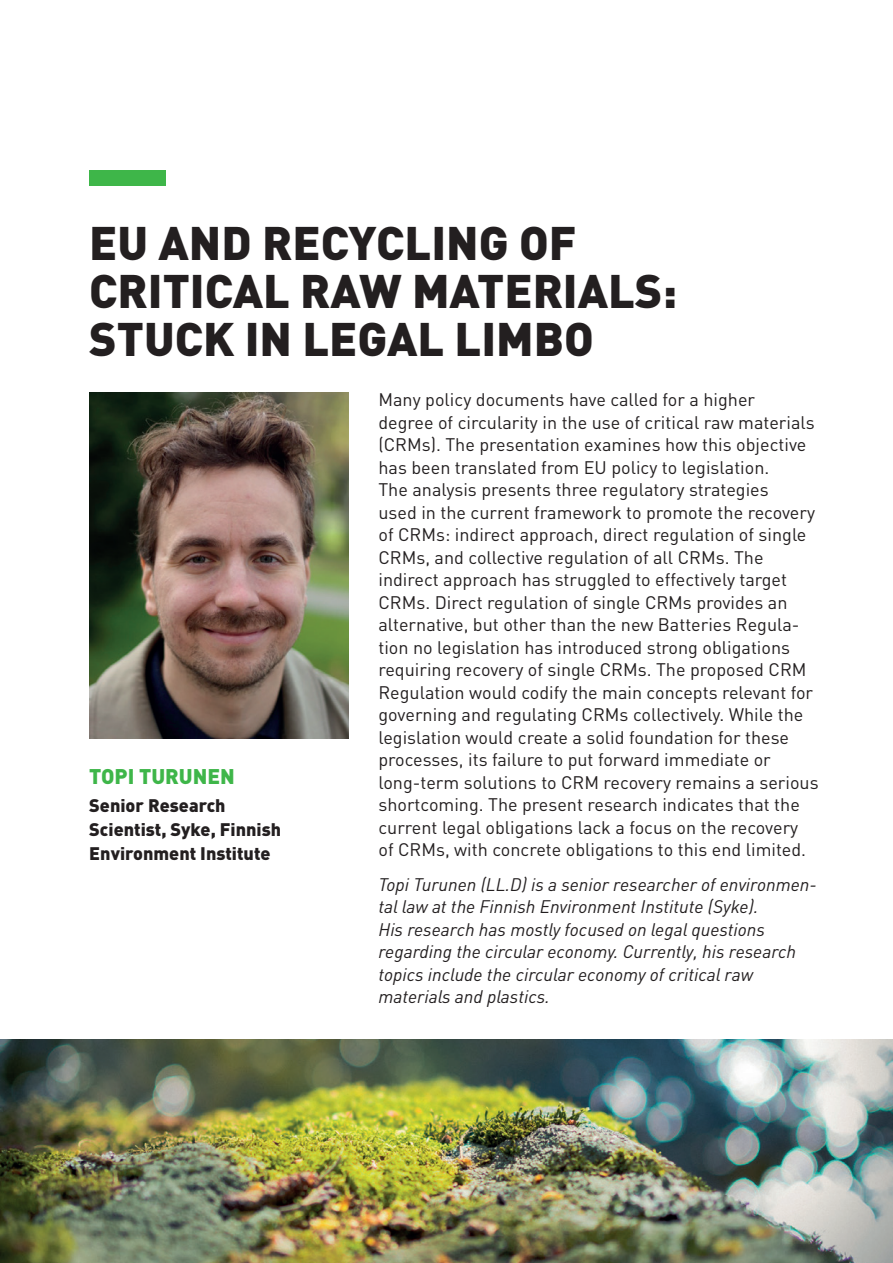
<style>
.page{position:relative;width:893px;height:1263px;background:#fff}
.page>*{position:absolute;margin:0;border:0;box-sizing:border-box;transform-origin:0 0}
.t1{font:900 46.5px/48px "DIN Pro";color:#231f20}
.t2{font:900 21px "DIN Pro";color:#3eb649}
.t3{font:18px/22.5px "DIN Pro";color:#231f20}
.t4{font:italic 18px/22.5px "DIN Pro";color:#231f20}
.t5{font:900 18px/24px "DIN Pro";color:#231f20}
</style>
<div class="page">
<img style="left:89px;top:393px;width:259px;height:346px">
<div style="left:89px;top:170px;width:76px;height:15px;background:#3eb649"></div>
<img style="left:0;top:1039px;width:893px;height:224px">
<h1 class="t1" style="left:89px;top:218px;width:589px">EU AND RECYCLING OF<br>CRITICAL RAW MATERIALS:<br>STUCK IN LEGAL LIMBO</h1>
<p class="t2" style="left:89px;top:762px;width:147px">TOPI TURUNEN</p>
<p class="t5" style="left:89px;top:793px;width:193px">Senior Research<br>Scientist, Syke, Finnish<br>Environment Institute</p>
<p class="t3" style="left:378px;top:388px;width:442px">Many policy documents have called for a higher<br>degree of circularity in the use of critical raw materials (CRMs). The presentation examines how this objective has been translated from EU policy to legislation.<br>The analysis presents three regulatory strategies<br>used in the current framework to promote the recovery of CRMs: indirect approach, direct regulation of single CRMs, and collective regulation of all CRMs. The indirect approach has struggled to effectively target CRMs. Direct regulation of single CRMs provides an alternative, but other than the new Batteries Regula&shy;tion no legislation has introduced strong obligations requiring recovery of single CRMs. The proposed CRM Regulation would codify the main concepts relevant for governing and regulating CRMs collectively. While the legislation would create a solid foundation for these processes, its failure to put forward immediate or long-term solutions to CRM recovery remains a serious shortcoming. The present research indicates that the current legal obligations lack a focus on the recovery<br>of CRMs, with concrete obligations to this end limited.</p>
<p class="t4" style="left:378px;top:873px;width:440px">Topi Turunen (LL.D) is a senior researcher of environmen&shy;tal law at the Finnish Environment Institute (Syke).<br>His research has mostly focused on legal questions regarding the circular economy. Currently, his research topics include the circular economy of critical raw materials and plastics.</p>
</div>
